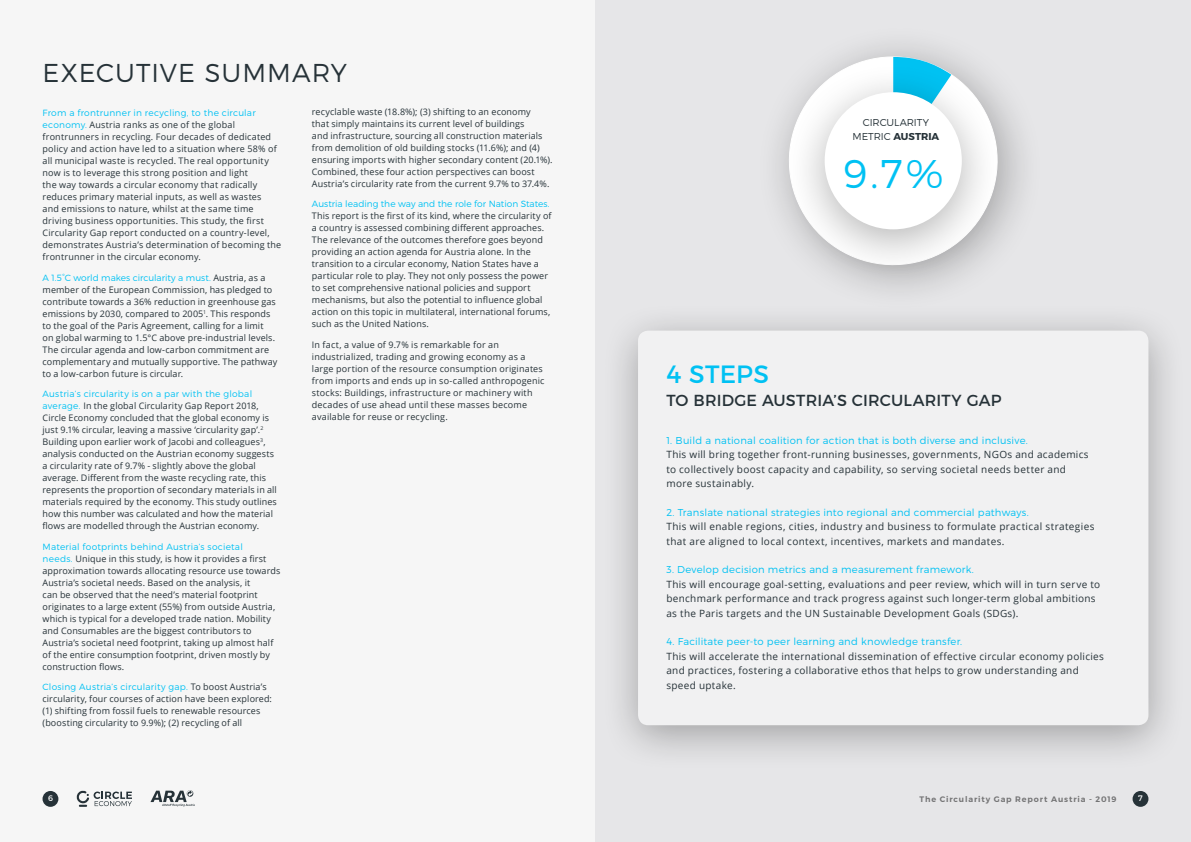
<style>
.page{position:relative;width:1191px;height:842px;background:#f6f6f6}
.page>*{position:absolute;margin:0;border:0;box-sizing:border-box;transform-origin:0 0}
.t1{font:300 40px "Montserrat";color:#00c1f3}
.t2{font:300 25.8px "Montserrat";letter-spacing:.035em;color:#263238}
.t3{font:25px "Montserrat";letter-spacing:.005em;color:#00c1f3}
.t4{font:16px "Montserrat";letter-spacing:.01em;color:#263238}
.t5{font:10px/14.4px "Open Sans";letter-spacing:.03em;color:#263238}
.t6{font:300 10px "Montserrat";letter-spacing:.02em;color:#00c1f3}
.t7{font:300 10px/13.3px "Montserrat";letter-spacing:-.01em;color:#263238;text-align:center}
.t8{font:9px/12px "Open Sans";letter-spacing:.015em;color:#263238}
.t9{font:300 9px "Montserrat";letter-spacing:.02em;color:#00c1f3}
.t10{font:300 9px "Montserrat";color:#00c1f3}
.t11{font:600 8px "Montserrat";letter-spacing:.105em;color:#000}
.t12{font:8px "Montserrat";color:#fff}
.s1{font-family:"Montserrat";font-weight:300;color:#00c1f3}
.s2{font-family:"Open Sans";font-weight:400;color:#263238}
.s3{font-weight:700}
</style>
<div class="page">
<div style="left:595px;top:0;width:596px;height:842px;background:#e6e6e8"></div>
<div style="left:1132px;top:791px;width:16px;height:16px;background:#263238;border-radius:50%"></div>
<div style="left:43px;top:791px;width:15px;height:16px;background:#263238;border-radius:50%"></div>
<div style="left:600px;top:301px;width:586px;height:471px;background:#000;opacity:.3"></div>
<div style="left:638px;top:331px;width:510px;height:394px;background:#f1f1f2;border-radius:10px"></div>
<div style="left:755px;top:23px;width:289px;height:289px;background:#000;opacity:.3"></div>
<svg style="left:785px;top:51px;width:217px;height:10px"></svg>
<svg style="left:893px;top:57px;width:58px;height:4px"></svg>
<div style="left:784px;top:61px;width:218px;height:218px;background:#000;opacity:.3"></div>
<div style="left:824px;top:92px;width:137px;height:137px;background:#fff;border-radius:50%"></div>
<svg style="left:76px;top:790px;width:56px;height:17px"></svg>
<svg style="left:150px;top:790px;width:45px;height:16px"></svg>
<h2 class="t2" style="left:43px;top:57px;width:306px">EXECUTIVE SUMMARY</h2>
<p class="t9" style="left:43px;top:108px;width:215px">From a frontrunner in recycling, to the circular</p>
<p class="t8" style="left:43px;top:119px;width:240px"><span class="s1">economy.</span> Austria ranks as one of the global frontrunners in recycling. Four decades of dedicated policy and action have led to a situation where 58% of all municipal waste is recycled. The real opportunity now is to leverage this strong position and light<br>the way towards a circular economy that radically reduces primary material inputs, as well as wastes<br>and emissions to nature, whilst at the same time driving business opportunities. This study, the first Circularity Gap report conducted on a country-level, demonstrates Austria’s determination of becoming the frontrunner in the circular economy.</p>
<p class="t10" style="left:43px;top:272px;width:224px">A 1.5°C world makes circularity a must. <span class="s2">Austria, as a</span></p>
<p class="t8" style="left:43px;top:283px;width:236px">member of the European Commission, has pledged to contribute towards a 36% reduction in greenhouse gas emissions by 2030, compared to 2005<sup>1</sup>. This responds to the goal of the Paris Agreement, calling for a limit<br>on global warming to 1.5°C above pre-industrial levels.<br>The circular agenda and low-carbon commitment are complementary and mutually supportive. The pathway to a low-carbon future is circular.</p>
<p class="t9" style="left:43px;top:389px;width:211px">Austria’s circularity is on a par with the global</p>
<p class="t8" style="left:43px;top:400px;width:236px"><span class="s1">average.</span> In the global Circularity Gap Report 2018, Circle Economy concluded that the global economy is just 9.1% circular, leaving a massive ‘circularity gap’.<sup>2<br></sup>Building upon earlier work of Jacobi and colleagues<sup>3</sup>, analysis conducted on the Austrian economy suggests a circularity rate of 9.7% - slightly above the global average. Different from the waste recycling rate, this represents the proportion of secondary materials in all materials required by the economy. This study outlines how this number was calculated and how the material flows are modelled through the Austrian economy.</p>
<p class="t9" style="left:43px;top:541px;width:202px">Material footprints behind Austria’s societal</p>
<p class="t8" style="left:43px;top:552px;width:239px"><span class="s1">needs.</span> Unique in this study, is how it provides a first approximation towards allocating resource use towards Austria’s societal needs. Based on the analysis, it<br>can be observed that the need’s material footprint originates to a large extent (55%) from outside Austria, which is typical for a developed trade nation. Mobility and Consumables are the biggest contributors to Austria’s societal need footprint, taking up almost half of the entire consumption footprint, driven mostly by construction flows.</p>
<p class="t9" style="left:43px;top:682px;width:226px">Closing Austria’s circularity gap. <span class="s2">To boost Austria’s</span></p>
<p class="t8" style="left:43px;top:693px;width:231px">circularity, four courses of action have been explored: (1) shifting from fossil fuels to renewable resources (boosting circularity to 9.9%); (2) recycling of all</p>
<p class="t8" style="left:312px;top:105px;width:242px">recyclable waste (18.8%); (3) shifting to an economy<br>that simply maintains its current level of buildings<br>and infrastructure, sourcing all construction materials from demolition of old building stocks (11.6%); and (4) ensuring imports with higher secondary content (20.1%).<br>Combined, these four action perspectives can boost Austria’s circularity rate from the current 9.7% to 37.4%.</p>
<p class="t10" style="left:312px;top:198px;width:239px">Austria leading the way and the role for Nation States.</p>
<p class="t8" style="left:312px;top:210px;width:241px">This report is the first of its kind, where the circularity of a country is assessed combining different approaches.<br>The relevance of the outcomes therefore goes beyond providing an action agenda for Austria alone. In the transition to a circular economy, Nation States have a particular role to play. They not only possess the power to set comprehensive national policies and support mechanisms, but also the potential to influence global action on this topic in multilateral, international forums, such as the United Nations.</p>
<p class="t8" style="left:312px;top:338px;width:234px">In fact, a value of 9.7% is remarkable for an industrialized, trading and growing economy as a large portion of the resource consumption originates from imports and ends up in so-called anthropogenic stocks: Buildings, infrastructure or machinery with decades of use ahead until these masses become available for reuse or recycling.</p>
<p class="t7" style="left:852px;top:116px;width:88px">CIRCULARITY<br>METRIC <span class="s3">AUSTRIA</span></p>
<h1 class="t1" style="left:843px;top:149px;width:102px">9.7%</h1>
<h3 class="t3" style="left:666px;top:359px;width:104px">4 STEPS</h3>
<h3 class="t4" style="left:666px;top:390px;width:336px">TO BRIDGE AUSTRIA’S CIRCULARITY GAP</h3>
<p class="t6" style="left:666px;top:434px;width:363px">1. Build a national coalition for action that is both diverse and inclusive.</p>
<p class="t5" style="left:666px;top:447px;width:424px">This will bring together front-running businesses, governments, NGOs and academics to collectively boost capacity and capability, so serving societal needs better and more sustainably.</p>
<p class="t6" style="left:666px;top:506px;width:364px">2. Translate national strategies into regional and commercial pathways.</p>
<p class="t5" style="left:666px;top:519px;width:429px">This will enable regions, cities, industry and business to formulate practical strategies that are aligned to local context, incentives, markets and mandates.</p>
<p class="t6" style="left:666px;top:564px;width:309px">3. Develop decision metrics and a measurement framework.</p>
<p class="t5" style="left:666px;top:577px;width:435px">This will encourage goal-setting, evaluations and peer review, which will in turn serve to benchmark performance and track progress against such longer-term global ambitions as the Paris targets and the UN Sustainable Development Goals (SDGs).</p>
<p class="t6" style="left:666px;top:636px;width:297px">4. Facilitate peer-to peer learning and knowledge transfer.</p>
<p class="t5" style="left:666px;top:649px;width:439px">This will accelerate the international dissemination of effective circular economy policies and practices, fostering a collaborative ethos that helps to grow understanding and speed uptake.</p>
<p class="t12" style="left:48px;top:794px;width:6px">6</p>
<p class="t11" style="left:919px;top:794px;width:198px">The Circularity Gap Report Austria - 2019</p>
<p class="t12" style="left:1138px;top:794px;width:6px">7</p>
</div>
